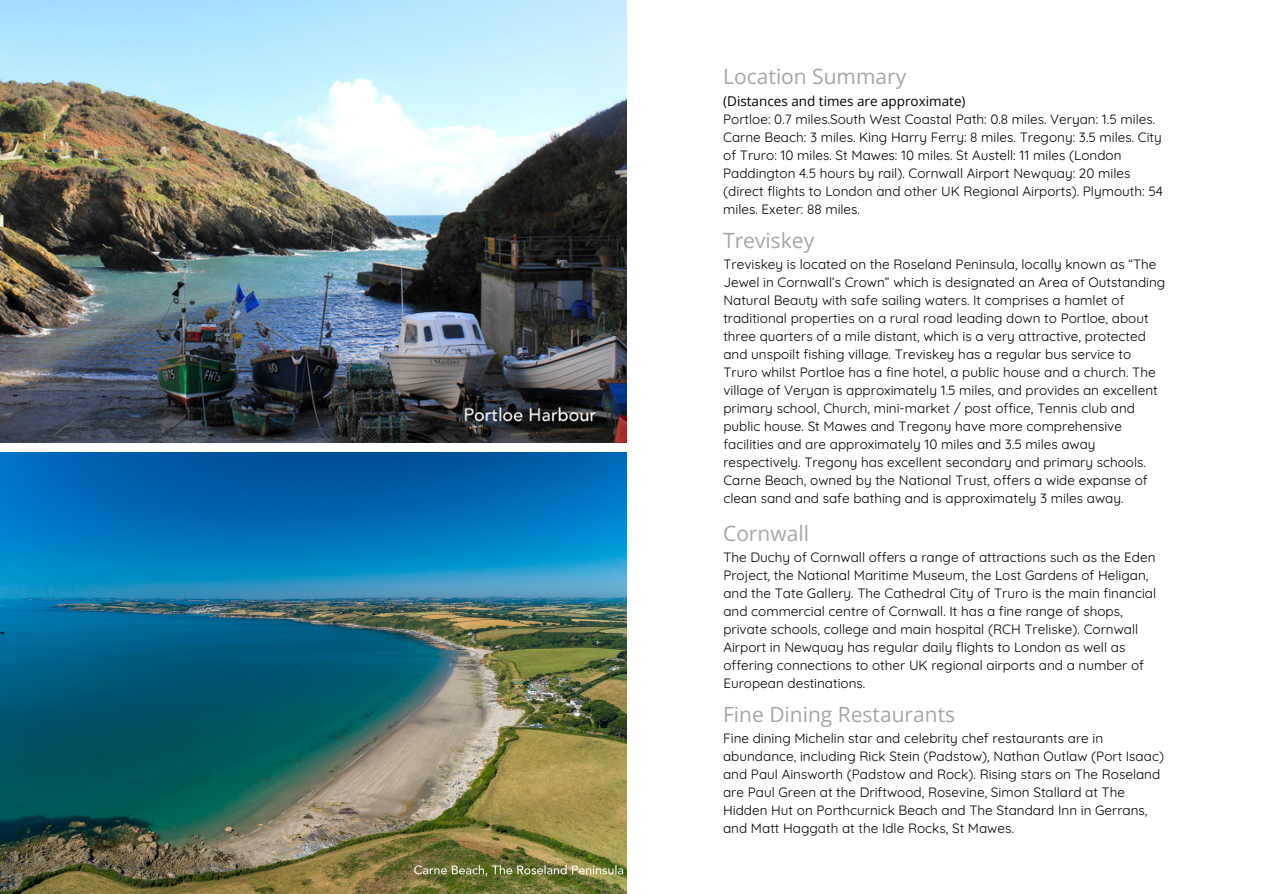
<style>
.page{position:relative;width:1263px;height:894px;background:#fff}
.page>*{position:absolute;margin:0;border:0;box-sizing:border-box;transform-origin:0 0}
.t1{font:21px "Open Sans";color:#a6a6a6}
.t2{font:13.5px/18px "Quicksand";color:#000}
.t3{font:13.5px "Open Sans";color:#000}
</style>
<div class="page">
<img style="left:0;top:452px;width:627px;height:441px">
<img style="left:0;top:0;width:627px;height:442px">
<p class="t1" style="left:723px;top:62px;width:185px">Location Summary</p>
<p class="t3" style="left:723px;top:91px;width:244px">(Distances and times are approximate)</p>
<p class="t2" style="left:723px;top:110px;width:441px">Portloe: 0.7 miles.South West Coastal Path: 0.8 miles. Veryan: 1.5 miles.<br>Carne Beach: 3 miles. King Harry Ferry: 8 miles. Tregony: 3.5 miles. City of Truro: 10 miles. St Mawes: 10 miles. St Austell: 11 miles (London Paddington 4.5 hours by rail). Cornwall Airport Newquay: 20 miles (direct flights to London and other UK Regional Airports). Plymouth: 54 miles. Exeter: 88 miles.</p>
<h1 class="t1" style="left:723px;top:225px;width:93px">Treviskey</h1>
<p class="t2" style="left:723px;top:255px;width:444px">Treviskey is located on the Roseland Peninsula, locally known as “The Jewel in Cornwall’s Crown” which is designated an Area of Outstanding Natural Beauty with safe sailing waters. It comprises a hamlet of traditional properties on a rural road leading down to Portloe, about three quarters of a mile distant, which is a very attractive, protected and unspoilt fishing village. Treviskey has a regular bus service to Truro whilst Portloe has a fine hotel, a public house and a church. The village of Veryan is approximately 1.5 miles, and provides an excellent primary school, Church, mini-market / post office, Tennis club and public house. St Mawes and Tregony have more comprehensive facilities and are approximately 10 miles and 3.5 miles away respectively. Tregony has excellent secondary and primary schools.<br>Carne Beach, owned by the National Trust, offers a wide expanse of clean sand and safe bathing and is approximately 3 miles away.</p>
<h1 class="t1" style="left:723px;top:518px;width:87px">Cornwall</h1>
<p class="t2" style="left:723px;top:548px;width:434px">The Duchy of Cornwall offers a range of attractions such as the Eden Project, the National Maritime Museum, the Lost Gardens of Heligan, and the Tate Gallery. The Cathedral City of Truro is the main financial and commercial centre of Cornwall. It has a fine range of shops, private schools, college and main hospital (RCH Treliske). Cornwall Airport in Newquay has regular daily flights to London as well as offering connections to other UK regional airports and a number of European destinations.</p>
<h1 class="t1" style="left:723px;top:699px;width:233px">Fine Dining Restaurants</h1>
<p class="t2" style="left:723px;top:729px;width:442px">Fine dining Michelin star and celebrity chef restaurants are in abundance, including Rick Stein (Padstow), Nathan Outlaw (Port Isaac) and Paul Ainsworth (Padstow and Rock). Rising stars on The Roseland are Paul Green at the Driftwood, Rosevine, Simon Stallard at The Hidden Hut on Porthcurnick Beach and The Standard Inn in Gerrans, and Matt Haggath at the Idle Rocks, St Mawes.</p>
</div>
